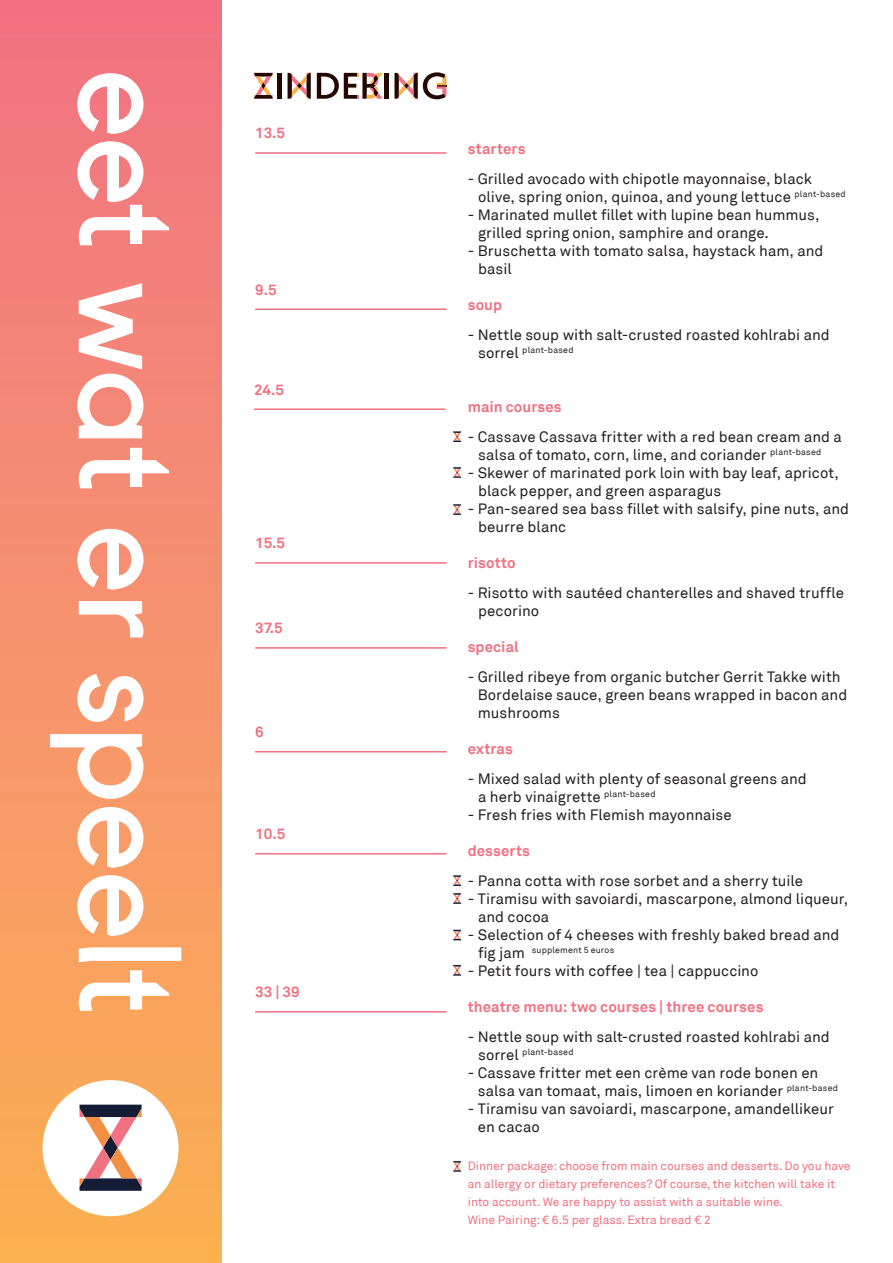
<style>
.page{position:relative;width:893px;height:1263px;background:#fff}
.page>*{position:absolute;margin:0;border:0;box-sizing:border-box;transform-origin:0 0}
.Eet_wat_er_speelt{font:135px "Fugue";color:#fff}
.Gerecht_omschrijving{font:15px/18px "Akkurat";color:#231f20}
.Gerechtnaam{font:700 15px "Akkurat";letter-spacing:.005em;color:#f17081}
.Prijs{font:700 15px "Akkurat";color:#f17081}
.Allergie_of_dieeetwens{font:12px/18px "Akkurat";color:#f17081}
.Gerecht_omschrijving-2{font:8.7px "Akkurat";letter-spacing:.025em;color:#231f20}
.s1{font-size:15px}
</style>
<div class="page">
<div style="left:0;top:0;width:221px;height:1263px;background:linear-gradient(to bottom,#f17285,#fbb153)"></div>
<hr style="left:255px;top:152px;width:191px;height:2px;background:#f17081">
<hr style="left:255px;top:308px;width:191px;height:2px;background:#f17081">
<hr style="left:254px;top:408px;width:191px;height:2px;background:#f17081">
<hr style="left:255px;top:751px;width:191px;height:1px;background:#f17081">
<hr style="left:255px;top:562px;width:191px;height:2px;background:#f17081">
<hr style="left:255px;top:647px;width:191px;height:2px;background:#f17081">
<hr style="left:255px;top:853px;width:191px;height:1px;background:#f17081">
<hr style="left:255px;top:1011px;width:191px;height:1px;background:#f17081">
<div style="left:43px;top:1080px;width:136px;height:136px;background:#fff;border-radius:50%"></div>
<svg style="left:79px;top:1104px;width:63px;height:87px"></svg>
<hr style="left:278px;top:73px;width:4px;height:26px;background:#240700">
<hr style="left:385px;top:73px;width:4px;height:26px;background:#240700">
<svg style="left:254px;top:73px;width:19px;height:26px"></svg>
<svg style="left:288px;top:72px;width:23px;height:28px"></svg>
<svg style="left:317px;top:73px;width:66px;height:26px"></svg>
<svg style="left:394px;top:72px;width:52px;height:28px"></svg>
<svg style="left:453px;top:875px;width:8px;height:11px"></svg>
<svg style="left:453px;top:893px;width:8px;height:11px"></svg>
<svg style="left:448px;top:927px;width:18px;height:16px"></svg>
<svg style="left:453px;top:930px;width:8px;height:10px"></svg>
<svg style="left:453px;top:965px;width:8px;height:11px"></svg>
<svg style="left:453px;top:431px;width:8px;height:11px"></svg>
<svg style="left:453px;top:467px;width:8px;height:11px"></svg>
<svg style="left:453px;top:504px;width:8px;height:11px"></svg>
<svg style="left:453px;top:1161px;width:8px;height:11px"></svg>
<p class="Eet_wat_er_speelt" style="left:234px;top:69px;width:947px;rotate:90deg">eet wat er speelt</p>
<p class="Prijs" style="left:255px;top:124px;width:32px">13.5</p>
<p class="Prijs" style="left:255px;top:280px;width:23px">9.5</p>
<p class="Prijs" style="left:254px;top:380px;width:32px">24.5</p>
<p class="Prijs" style="left:255px;top:534px;width:32px">15.5</p>
<p class="Prijs" style="left:255px;top:619px;width:29px">37.5</p>
<p class="Prijs" style="left:255px;top:722px;width:10px">6</p>
<p class="Prijs" style="left:255px;top:824px;width:32px">10.5</p>
<p class="Prijs" style="left:255px;top:982px;width:46px">33 | 39</p>
<p class="Gerechtnaam" style="left:468px;top:139px;width:59px">starters</p>
<p class="Gerecht_omschrijving" style="left:468px;top:170px;width:346px">- Grilled avocado with chipotle mayonnaise, black</p>
<p class="Gerecht_omschrijving" style="left:478px;top:188px;width:369px">olive, spring onion, quinoa, and young lettuce <sup>plant-based</sup></p>
<p class="Gerecht_omschrijving" style="left:468px;top:206px;width:353px">- Marinated mullet fillet with lupine bean hummus,</p>
<p class="Gerecht_omschrijving" style="left:478px;top:224px;width:292px">grilled spring onion, samphire and orange.</p>
<p class="Gerecht_omschrijving" style="left:468px;top:242px;width:357px">- Bruschetta with tomato salsa, haystack ham, and</p>
<p class="Gerecht_omschrijving" style="left:478px;top:260px;width:35px">basil</p>
<p class="Gerechtnaam" style="left:468px;top:295px;width:36px">soup</p>
<p class="Gerecht_omschrijving" style="left:468px;top:326px;width:363px">- Nettle soup with salt-crusted roasted kohlrabi and</p>
<p class="Gerecht_omschrijving-2" style="left:478px;top:345px;width:97px"><span class="s1">sorrel</span> plant-based</p>
<p class="Gerechtnaam" style="left:468px;top:397px;width:96px">main courses</p>
<p class="Gerecht_omschrijving" style="left:468px;top:428px;width:376px">- Cassave Cassava fritter with a red bean cream and a</p>
<p class="Gerecht_omschrijving" style="left:478px;top:446px;width:345px">salsa of tomato, corn, lime, and coriander <sup>plant-based</sup></p>
<p class="Gerecht_omschrijving" style="left:468px;top:464px;width:373px">- Skewer of marinated pork loin with bay leaf, apricot,</p>
<p class="Gerecht_omschrijving" style="left:478px;top:482px;width:245px">black pepper, and green asparagus</p>
<p class="Gerecht_omschrijving" style="left:468px;top:500px;width:383px">- Pan-seared sea bass fillet with salsify, pine nuts, and</p>
<p class="Gerecht_omschrijving" style="left:478px;top:518px;width:90px">beurre blanc</p>
<p class="Gerechtnaam" style="left:468px;top:553px;width:49px">risotto</p>
<p class="Gerecht_omschrijving" style="left:468px;top:584px;width:378px">- Risotto with sautéed chanterelles and shaved truffle</p>
<p class="Gerecht_omschrijving" style="left:478px;top:602px;width:63px">pecorino</p>
<p class="Gerechtnaam" style="left:468px;top:637px;width:52px">special</p>
<p class="Gerecht_omschrijving" style="left:478px;top:668px;width:371px;text-indent:-10px">- Grilled ribeye from organic butcher Gerrit Takke with<br>Bordelaise sauce, green beans wrapped in bacon and mushrooms</p>
<p class="Gerechtnaam" style="left:468px;top:739px;width:47px">extras</p>
<p class="Gerecht_omschrijving" style="left:468px;top:770px;width:341px">- Mixed salad with plenty of seasonal greens and</p>
<p class="Gerecht_omschrijving" style="left:478px;top:788px;width:179px">a herb vinaigrette <sup>plant-based</sup></p>
<p class="Gerecht_omschrijving" style="left:468px;top:806px;width:265px">- Fresh fries with Flemish mayonnaise</p>
<p class="Gerechtnaam" style="left:468px;top:841px;width:64px">desserts</p>
<p class="Gerecht_omschrijving" style="left:468px;top:872px;width:337px">- Panna cotta with rose sorbet and a sherry tuile</p>
<p class="Gerecht_omschrijving" style="left:468px;top:890px;width:382px">- Tiramisu with savoiardi, mascarpone, almond liqueur,</p>
<p class="Gerecht_omschrijving" style="left:478px;top:908px;width:73px">and cocoa</p>
<p class="Gerecht_omschrijving" style="left:468px;top:926px;width:373px">- Selection of 4 cheeses with freshly baked bread and</p>
<p class="Gerecht_omschrijving-2" style="left:478px;top:945px;width:138px"><span class="s1">fig jam</span> supplement 5 euros</p>
<p class="Gerecht_omschrijving" style="left:468px;top:962px;width:292px">- Petit fours with coffee | tea | cappuccino</p>
<p class="Gerechtnaam" style="left:468px;top:997px;width:297px">theatre menu: two courses | three courses</p>
<p class="Gerecht_omschrijving" style="left:468px;top:1028px;width:363px">- Nettle soup with salt-crusted roasted kohlrabi and</p>
<p class="Gerecht_omschrijving-2" style="left:478px;top:1047px;width:97px"><span class="s1">sorrel</span> plant-based</p>
<p class="Gerecht_omschrijving" style="left:478px;top:1064px;width:362px;text-indent:-10px">- Cassave fritter met een crème van rode bonen en salsa van tomaat, mais, limoen en koriander <sup>plant-based</sup></p>
<p class="Gerecht_omschrijving" style="left:478px;top:1100px;width:358px;text-indent:-10px">- Tiramisu van savoiardi, mascarpone, amandellikeur en cacao</p>
<p class="Allergie_of_dieeetwens" style="left:468px;top:1157px;width:384px">Dinner package: choose from main courses and desserts. Do you have an allergy or dietary preferences? Of course, the kitchen will take it into account. We are happy to assist with a suitable wine.</p>
<p class="Allergie_of_dieeetwens" style="left:468px;top:1211px;width:245px">Wine Pairing: € 6.5 per glass. Extra bread € 2</p>
</div>
